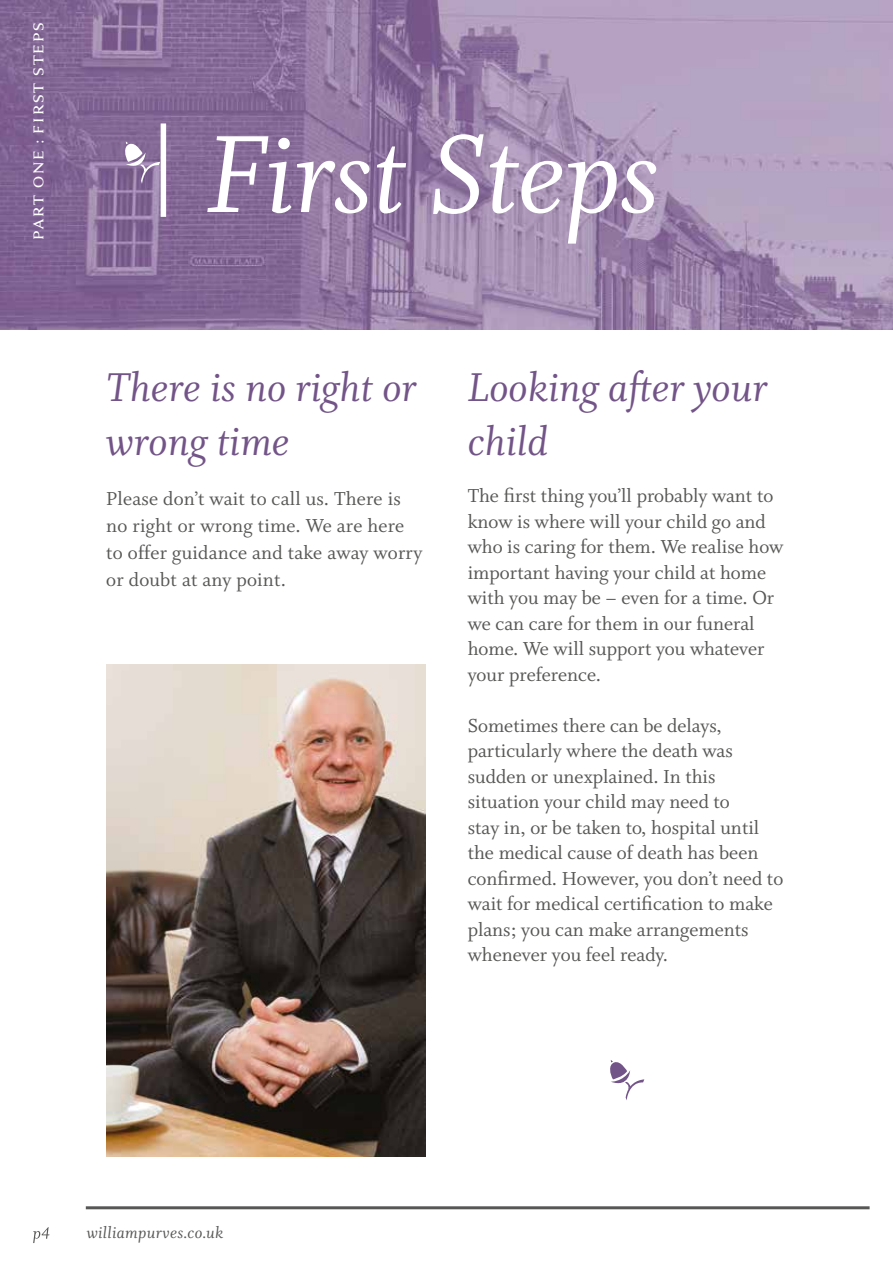
<style>
.page{position:relative;width:893px;height:1263px;background:#fff}
.page>*{position:absolute;margin:0;border:0;box-sizing:border-box;transform-origin:0 0}
.t1{font:123px "Whitman Italic LF";letter-spacing:-.01em;color:#fff}
.t2{font:45px/54px "Whitman Italic LF";color:#735488}
.t3{font:21px/25.5px "Whitman Roman LF";color:#575756}
.t4{font:21px "Anziano Pro";color:#fff}
.t5{font:18px "Whitman Italic LF";letter-spacing:.02em;color:#575756}
</style>
<div class="page">
<img style="left:0;top:0;width:893px;height:330px">
<div style="left:161px;top:123px;width:5px;height:94px;background:#fff"></div>
<svg style="left:123px;top:141px;width:37px;height:43px"></svg>
<hr style="left:86px;top:1206px;width:784px;height:3px;background:#575756">
<svg style="left:33px;top:1227px;width:17px;height:16px"></svg>
<svg style="left:610px;top:1060px;width:34px;height:40px"></svg>
<img style="left:106px;top:664px;width:319px;height:493px">
<p class="t4" style="left:24px;top:241px;width:222px;rotate:-90deg">part one : first steps</p>
<h1 class="t1" style="left:206px;top:107px;width:455px">First Steps</h1>
<h2 class="t2" style="left:106px;top:362px;width:312px">There is no right or wrong time</h2>
<p class="t3" style="left:106px;top:485px;width:318px;line-height:27px">Please don’t wait to call us. There is no right or wrong time. We are here to offer guidance and take away worry or doubt at any point.</p>
<h2 class="t2" style="left:468px;top:362px;width:301px">Looking after your child</h2>
<p class="t3" style="left:468px;top:484px;width:317px">The first thing you’ll probably want to know is where will your child go and who is caring for them. We realise how important having your child at home with you may be – even for a time. Or we can care for them in our funeral home. We will support you whatever your preference.</p>
<p class="t3" style="left:468px;top:713px;width:317px">Sometimes there can be delays, particularly where the death was sudden or unexplained. In this situation your child may need to<br>stay in, or be taken to, hospital until the medical cause of death has been confirmed. However, you don’t need to wait for medical certification to make plans; you can make arrangements whenever you feel ready.</p>
<p class="t5" style="left:87px;top:1223px;width:138px">williampurves.co.uk</p>
</div>
